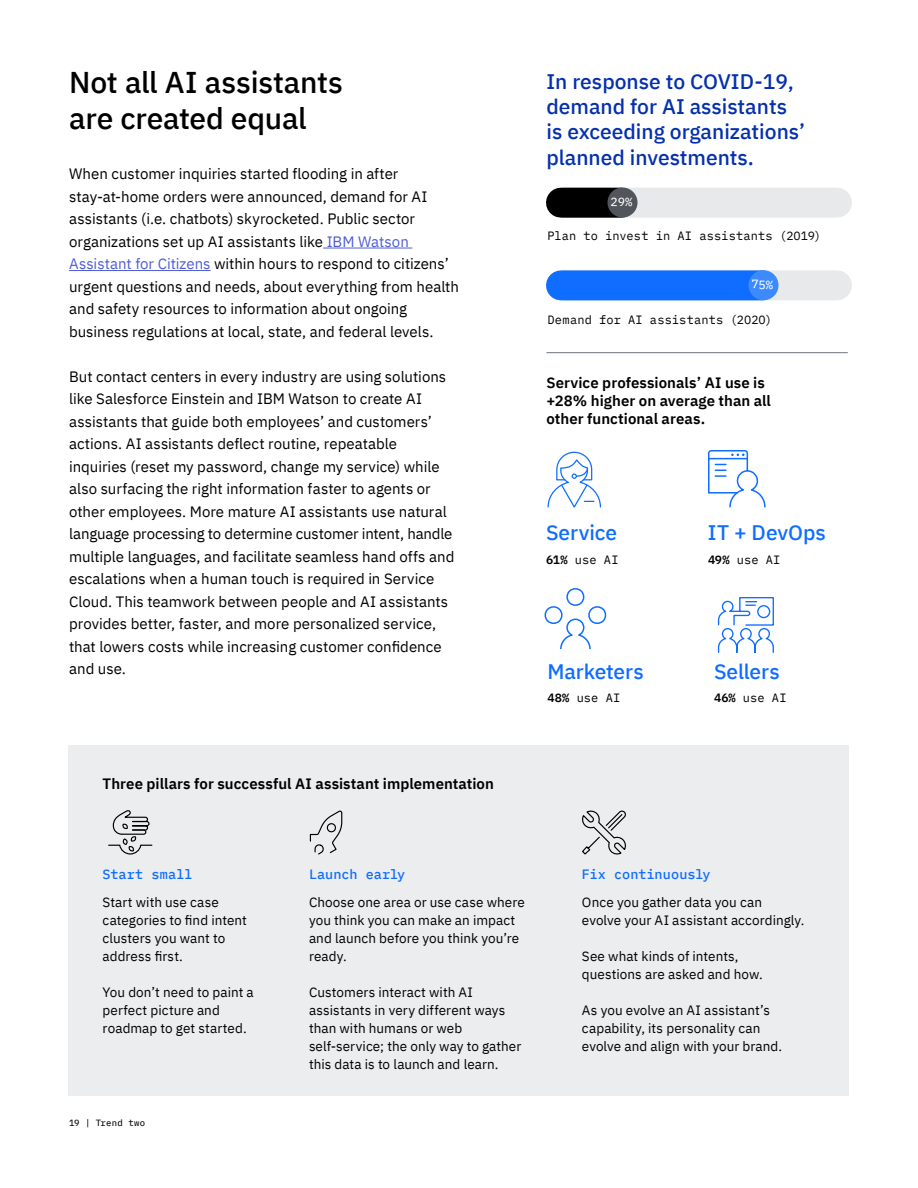
<style>
.page{position:relative;width:918px;height:1188px;background:#fff}
.page>*{position:absolute;margin:0;border:0;box-sizing:border-box;transform-origin:0 0}
.t1{font:500 30px/36px "IBM Plex Sans";letter-spacing:-.01em;color:#000}
.t2{font:500 21px/25.5px "IBM Plex Sans";color:#0530ad}
.t3{font:500 21px "IBM Plex Sans";letter-spacing:-.005em;color:#0f6dff}
.t4{font:15px/22.5px "IBM Plex Sans";color:#000}
.t5{font:600 15px/18px "IBM Plex Sans";color:#000}
.t6{font:13.5px/18px "IBM Plex Sans";letter-spacing:.005em;color:#000}
.t7{font:500 13.5px "IBM Plex Mono";letter-spacing:.005em;color:#0f6dff}
.t8{font:12px "IBM Plex Mono";letter-spacing:.01em;color:#000}
.t9{font:9px "IBM Plex Mono Text";letter-spacing:.025em;color:#000}
.s1{color:#4f5cd6}
.s2{font-weight:600}
</style>
<div class="page">
<div style="left:68px;top:746px;width:781px;height:350px;background:#ecedee"></div>
<svg style="left:547px;top:451px;width:54px;height:57px"></svg>
<svg style="left:708px;top:450px;width:58px;height:58px"></svg>
<svg style="left:717px;top:597px;width:57px;height:56px"></svg>
<svg style="left:544px;top:588px;width:62px;height:62px"></svg>
<hr style="left:323px;top:248px;width:89px;height:1px;background:#4f5cd6">
<hr style="left:69px;top:270px;width:142px;height:1px;background:#4f5cd6">
<hr style="left:546px;top:352px;width:302px;height:1px;background:#6e757d">
<svg style="left:582px;top:810px;width:44px;height:45px"></svg>
<svg style="left:309px;top:811px;width:34px;height:44px"></svg>
<svg style="left:108px;top:810px;width:45px;height:45px"></svg>
<div style="left:566px;top:188px;width:271px;height:30px;background:#e8e9ea"></div>
<div style="left:566px;top:270px;width:271px;height:30px;background:#e8e9ea"></div>
<div style="left:561px;top:188px;width:60px;height:30px;background:#000"></div>
<div style="left:561px;top:270px;width:201px;height:30px;background:#0f6dff"></div>
<div style="left:607px;top:187px;width:31px;height:31px;background:#50565b;border-radius:50%"></div>
<div style="left:748px;top:270px;width:31px;height:30px;background:#3d8aff;border-radius:50%"></div>
<h1 class="t1" style="left:69px;top:61px;width:275px">Not all AI assistants are created equal</h1>
<p class="t4" style="left:69px;top:161px;width:391px">When customer inquiries started flooding in after stay-at-home orders were announced, demand for AI assistants (i.e. chatbots) skyrocketed. Public sector organizations set up AI assistants like <span class="s1">IBM Watson Assistant for Citizens</span> within hours to respond to citizens’ urgent questions and needs, about everything from health and safety resources to information about ongoing business regulations at local, state, and federal levels.</p>
<p class="t4" style="left:69px;top:364px;width:387px">But contact centers in every industry are using solutions like Salesforce Einstein and IBM Watson to create AI assistants that guide both employees’ and customers’ actions. AI assistants deflect routine, repeatable inquiries (reset my password, change my service) while also surfacing the right information faster to agents or other employees. More mature AI assistants use natural language processing to determine customer intent, handle multiple languages, and facilitate seamless hand offs and escalations when a human touch is required in Service Cloud. This teamwork between people and AI assistants provides better, faster, and more personalized service, that lowers costs while increasing customer confidence and use.</p>
<p class="t5" style="left:103px;top:773px;width:393px">Three pillars for successful AI assistant implementation</p>
<h2 class="t2" style="left:546px;top:67px;width:260px">In response to COVID-19, demand for AI assistants is exceeding organizations’ planned investments.</h2>
<p class="t8" style="left:548px;top:226px;width:275px">Plan to invest in AI assistants (2019)</p>
<p class="t8" style="left:548px;top:310px;width:226px">Demand for AI assistants (2020)</p>
<p class="t5" style="left:546px;top:373px;width:226px">Service professionals’ AI use is +28% higher on average than all other functional areas.</p>
<h2 class="t3" style="left:546px;top:517px;width:73px">Service</h2>
<p class="t8" style="left:546px;top:551px;width:74px"><span class="s2">61%</span> use AI</p>
<h2 class="t3" style="left:548px;top:655px;width:98px">Marketers</h2>
<p class="t8" style="left:548px;top:689px;width:74px"><span class="s2">48%</span> use AI</p>
<h2 class="t3" style="left:708px;top:517px;width:119px">IT + DevOps</h2>
<p class="t8" style="left:708px;top:551px;width:74px"><span class="s2">49%</span> use AI</p>
<h2 class="t3" style="left:714px;top:655px;width:67px">Sellers</h2>
<p class="t8" style="left:714px;top:689px;width:74px"><span class="s2">46%</span> use AI</p>
<p class="t7" style="left:103px;top:864px;width:92px">Start small</p>
<p class="t6" style="left:103px;top:893px;width:146px">Start with use case categories to find intent clusters you want to address first.</p>
<p class="t6" style="left:103px;top:982px;width:153px">You don’t need to paint a perfect picture and roadmap to get started.</p>
<p class="t9" style="left:69px;top:1116px;width:78px">19 | Trend two</p>
<p class="t7" style="left:309px;top:864px;width:98px">Launch early</p>
<p class="t6" style="left:309px;top:892px;width:217px">Choose one area or use case where you think you can make an impact and launch before you think you’re ready.</p>
<p class="t6" style="left:309px;top:982px;width:214px">Customers interact with AI assistants in very different ways than with humans or web self-service; the only way to gather this data is to launch and learn.</p>
<p class="t7" style="left:582px;top:864px;width:130px">Fix continuously</p>
<p class="t6" style="left:582px;top:892px;width:224px">Once you gather data you can evolve your AI assistant accordingly.</p>
<p class="t6" style="left:582px;top:946px;width:182px">See what kinds of intents, questions are asked and how.</p>
<p class="t6" style="left:582px;top:1000px;width:202px">As you evolve an AI assistant’s capability, its personality can evolve and align with your brand.</p>
</div>
